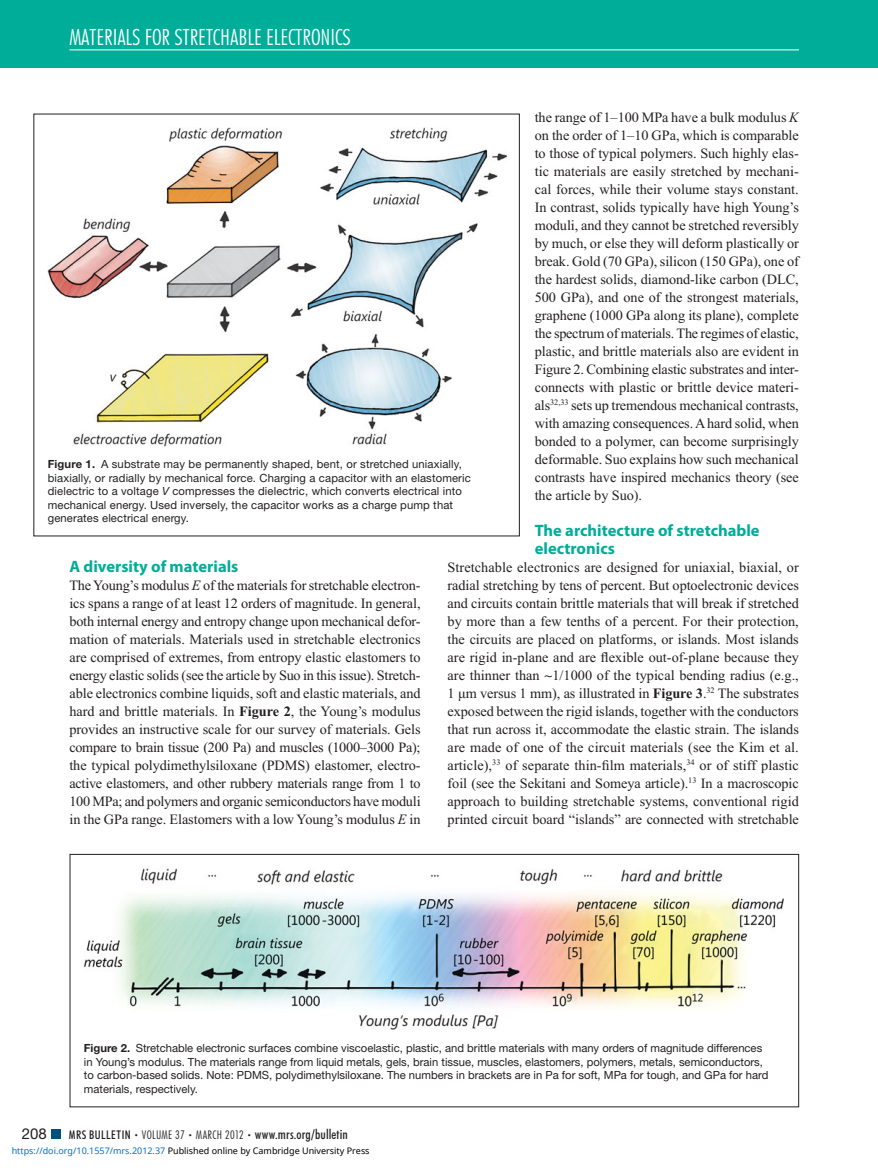
<style>
.page{position:relative;width:878px;height:1175px;background:#fff}
.page>*{position:absolute;margin:0;border:0;box-sizing:border-box;transform-origin:0 0}
.t1{font:300 condensed 22.5px "Futura BT";color:#fff}
.t2{font:700 16.5px/18px "Myriad Pro";color:#00ad98}
.t3{font:15px "Helvetica Neue LT Std";color:#231f20}
.t4{font:14.25px/18px "Times New Roman";letter-spacing:-.005em;color:#231f20;text-align:justify}
.t5{font:500 condensed 13.5px "Futura BT";letter-spacing:.01em;color:#231f20}
.t6{font:11.25px/13.5px "Helvetica Neue LT Std";color:#231f20}
.t7{font:9px "Noto Sans";color:#000}
.s1{font-style:italic}
.s2{font-family:"Tn Q"}
.s3{font-weight:700}
.s4{font-size:12px}
.s5{font-weight:300;font-size:7.5px}
.s6{font-weight:300;font-size:12px}
.s7{color:#0172cf}
</style>
<div class="page">
<div style="left:0;top:0;width:878px;height:68px;background:#00ad98"></div>
<hr style="left:69px;top:50px;width:730px;height:1px;background:#fff">
<div style="left:51px;top:1130px;width:9px;height:8px;background:#005080"></div>
<img style="left:48px;top:128px;width:459px;height:318px">
<img style="left:84px;top:868px;width:699px;height:162px">
<div style="left:70px;top:854px;width:729px;height:253px;border:1px solid #231f20"></div>
<h1 class="t1" style="left:69px;top:29px;width:283px">MATERIALS FOR STRETCHABLE ELECTRONICS</h1>
<p class="t4" style="left:534px;top:109px;width:266px">the range of 1–100 MPa have a bulk modulus <span class="s1">K </span>on the order of 1–10 GPa, which is comparable to those of typical polymers. Such highly elas&shy;tic materials are easily stretched by mechani&shy;cal forces, while their volume stays constant.<br>In contrast, solids typically have high Young’s moduli, and they cannot be stretched reversibly by much, or else they will deform plastically or break. Gold (70 GPa), silicon (150 GPa), one of the hardest solids, diamond-like carbon (DLC, 500 GPa), and one of the strongest materials, graphene (1000 GPa along its plane), complete the spectrum of materials. The regimes of elastic, plastic, and brittle materials also are evident in Figure 2 . Combining elastic substrates and inter&shy;connects with plastic or brittle device materi&shy;als <sup>32,33</sup> sets up tremendous mechanical contrasts, with amazing consequences. A hard solid, when bonded to a polymer, can become surprisingly deformable. Suo explains how such mechanical contrasts have inspired mechanics theory (see the article by Suo).</p>
<p class="t2" style="left:534px;top:523px;width:226px">The architecture of stretchable electronics</p>
<p class="t4" style="left:447px;top:559px;width:353px">Stretchable electronics are designed for uniaxial, biaxial, or radial stretching by tens of percent. But optoelectronic devices and circuits contain brittle materials that will break if stretched by more than a few tenths of a percent. For their protection, the circuits are placed on platforms, or islands. Most islands are rigid in-plane and are flexible out-of-plane because they are thinner than <span class="s2">∼</span> 1/1000 of the typical bending radius (e.g., 1 μ m versus 1 mm), as illustrated in <span class="s3">Figure 3</span> . <sup>32</sup> The substrates exposed between the rigid islands, together with the conductors that run across it, accommodate the elastic strain. The islands are made of one of the circuit materials (see the Kim et al. article), <sup>33</sup> of separate thin-film materials, <sup>34</sup> or of stiff plastic foil (see the Sekitani and Someya article). <sup>13</sup> In a macroscopic approach to building stretchable systems, conventional rigid printed circuit board “islands” are connected with stretchable</p>
<p class="t6" style="left:48px;top:458px;width:424px"><span class="s3">Figure 1.</span> A substrate may be permanently shaped, bent, or stretched uniaxially, biaxially, or radially by mechanical force. Charging a capacitor with an elastomeric dielectric to a voltage <span class="s1">V</span> compresses the dielectric, which converts electrical into mechanical energy. Used inversely, the capacitor works as a charge pump that generates electrical energy.</p>
<p class="t2" style="left:69px;top:559px;width:170px">A diversity of materials</p>
<p class="t4" style="left:69px;top:577px;width:353px">The Young’s modulus <span class="s1">E</span> of the materials for stretchable electron&shy;ics spans a range of at least 12 orders of magnitude. In general, both internal energy and entropy change upon mechanical defor&shy;mation of materials. Materials used in stretchable electronics are comprised of extremes, from entropy elastic elastomers to energy elastic solids (see the article by Suo in this issue). Stretch&shy;able electronics combine liquids, soft and elastic materials, and hard and brittle materials. In <span class="s3">Figure 2</span> , the Young’s modulus provides an instructive scale for our survey of materials. Gels compare to brain tissue (200 Pa) and muscles (1000–3000 Pa); the typical polydimethylsiloxane (PDMS) elastomer, electro&shy;active elastomers, and other rubbery materials range from 1 to 100 MPa; and polymers and organic semiconductors have moduli in the GPa range. Elastomers with a low Young’s modulus <span class="s1">E</span> in</p>
<p class="t6" style="left:84px;top:1043px;width:686px"><span class="s3">Figure 2.</span> Stretchable electronic surfaces combine viscoelastic, plastic, and brittle materials with many orders of magnitude differences in Young’s modulus. The materials range from liquid metals, gels, brain tissue, muscles, elastomers, polymers, metals, semiconductors, to carbon-based solids. Note: PDMS, polydimethylsiloxane. The numbers in brackets are in Pa for soft, MPa for tough, and GPa for hard materials, respectively.</p>
<p class="t3" style="left:22px;top:1128px;width:27px">208</p>
<p class="t5" style="left:69px;top:1129px;width:280px"><span class="s4">MRS BULLETIN</span> <span class="s5">•</span> <span class="s6">VOLUME 37</span> <span class="s5">•</span> <span class="s6">MARCH 2012</span> <span class="s5">•</span> www.mrs.org/bulletin</p>
<p class="t7" style="left:12px;top:1143px;width:359px"><span class="s7">https://doi.org/10.1557/mrs.2012.37</span> Published online by Cambridge University Press</p>
</div>
